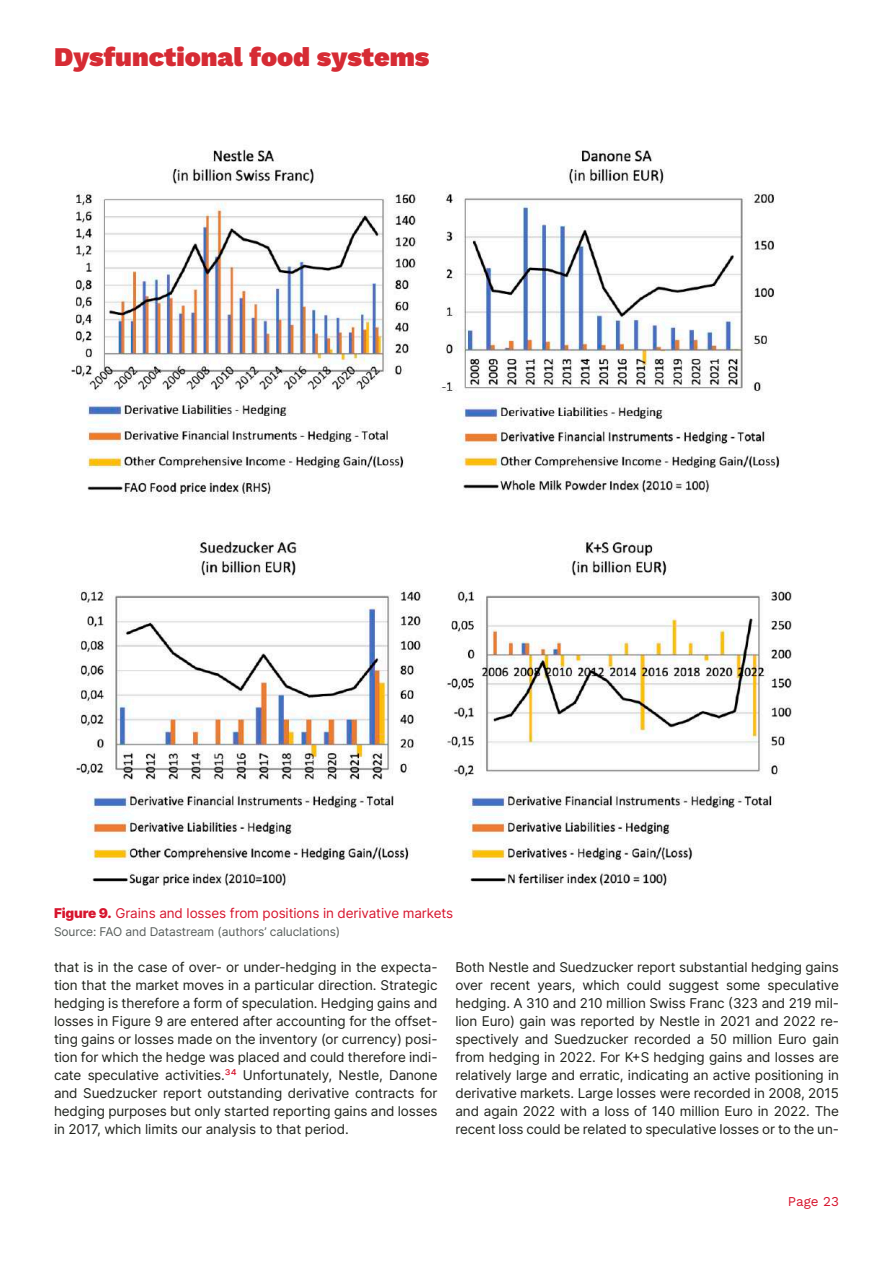
<style>
.page{position:relative;width:893px;height:1263px;background:#fff}
.page>*{position:absolute;margin:0;border:0;box-sizing:border-box;transform-origin:0 0}
.t1{font:900 27px "Work Sans";color:#d62b34}
.t2{font:13.5px/18px "Inter";letter-spacing:-.01em;color:#1f221c;text-align:justify}
.t3{font:13.5px "Inter";letter-spacing:-.01em;color:#d7152e}
.t4{font:13.5px "Work Sans";color:#d7152e}
.t5{font:12px "Inter";letter-spacing:-.01em;color:#575d5b}
.s1{font-weight:900}
.s2{color:#d7152e}
</style>
<div class="page">
<img style="left:71px;top:149px;width:721px;height:740px">
<h1 class="t1" style="left:54px;top:41px;width:377px">Dysfunctional food systems</h1>
<p class="t3" style="left:54px;top:905px;width:401px"><span class="s1">Figure 9.</span> Grains and losses from positions in derivative markets</p>
<p class="t5" style="left:54px;top:924px;width:288px">Source: FAO and Datastream (authors’ caluclations)</p>
<p class="t2" style="left:54px;top:958px;width:385px">that is in the case of over- or under-hedging in the expecta&shy;tion that the market moves in a particular direction. Strategic hedging is therefore a form of speculation. Hedging gains and losses in Figure 9 are entered after accounting for the offset&shy;ting gains or losses made on the inventory (or currency) posi&shy;tion for which the hedge was placed and could therefore indi&shy;cate speculative activities.<span class="s2">³⁴</span> Unfortunately, Nestle, Danone and Suedzucker report outstanding derivative contracts for hedging purposes but only started reporting gains and losses in 2017, which limits our analysis to that period.</p>
<p class="t2" style="left:455px;top:958px;width:385px">Both Nestle and Suedzucker report substantial hedging gains over recent years, which could suggest some speculative hedging. A 310 and 210 million Swiss Franc (323 and 219 mil&shy;lion Euro) gain was reported by Nestle in 2021 and 2022 re&shy;spectively and Suedzucker recorded a 50 million Euro gain from hedging in 2022. For K+S hedging gains and losses are relatively large and erratic, indicating an active positioning in derivative markets. Large losses were recorded in 2008, 2015 and again 2022 with a loss of 140 million Euro in 2022. The recent loss could be related to speculative losses or to the un-</p>
<p class="t4" style="left:788px;top:1193px;width:53px">Page 23</p>
</div>
